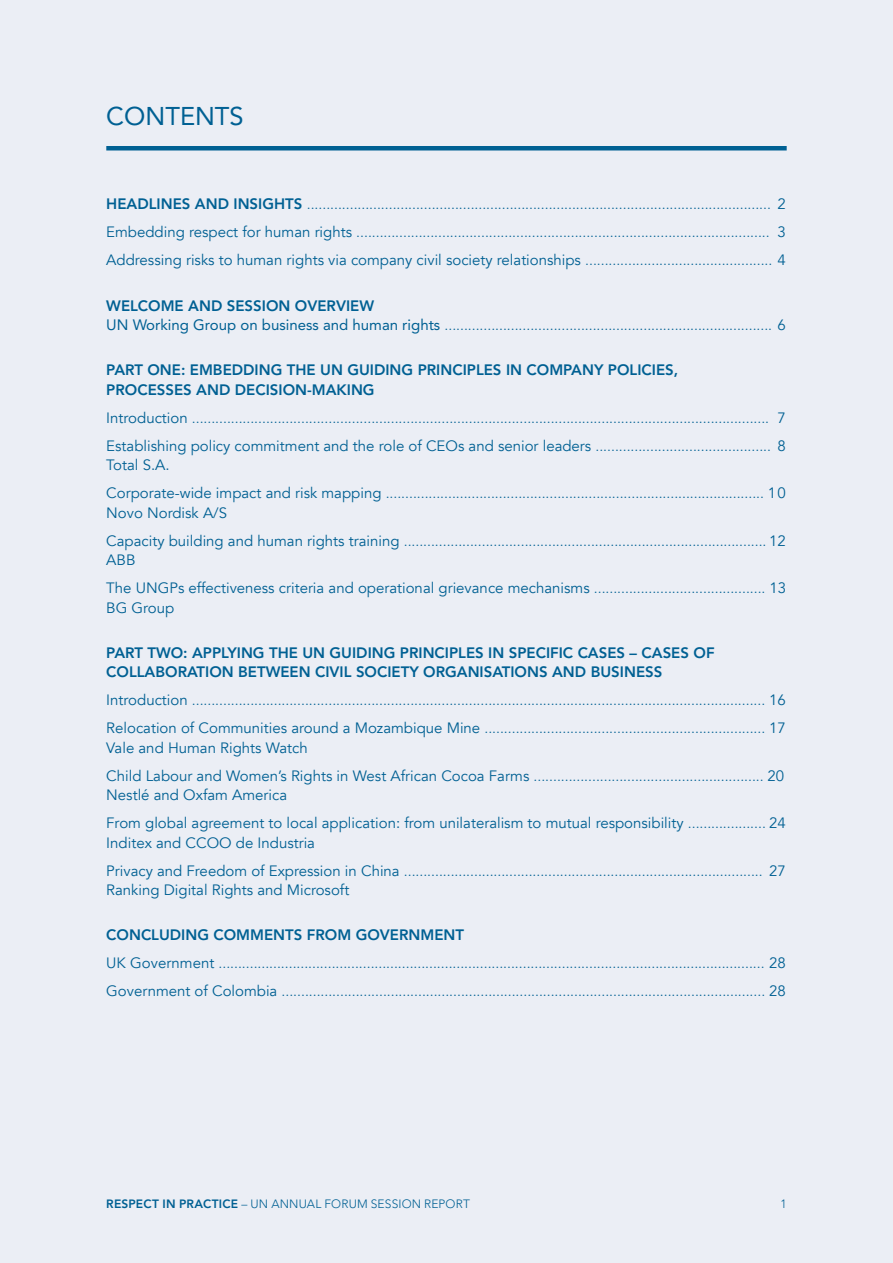
<style>
.page{position:relative;width:893px;height:1263px;background:#ebeef5}
.page>*{position:absolute;margin:0;border:0;box-sizing:border-box;transform-origin:0 0}
.t1{font:25.5px "Avenir LT";color:#006093}
.t2{font:300 15px/28px "Avenir";color:#006093}
.t3{font:15px/28px "Avenir";color:#006093}
.t4{font:800 15px/19.5px "Avenir LT";color:#006093}
.t5{font:300 12px "Avenir LT";letter-spacing:.015em;color:#006093}
.s1{font-family:"Avenir LT";font-weight:800}
.s2{font-weight:400}
.s3{font-family:"Avenir LT";font-weight:400}
.s4{font-weight:300}
.s5{font-weight:800}
</style>
<div class="page">
<hr style="left:106px;top:146px;width:681px;height:4px;background:#006093">
<h1 class="t1" style="left:106px;top:102px;width:139px">CONTENTS</h1>
<p class="t2" style="left:106px;top:190px;width:681px;text-align:justify"><span class="s1">HEADLINES AND INSIGHTS</span> ....................................................................................................................... <span class="s2">2<br>Embedding respect for human rights</span> .......................................................................................................... <span class="s2">3<br>Addressing risks to human rights via company civil society relationships</span> ................................................ <span class="s2">4</span></p>
<p class="t4" style="left:106px;top:296px;width:269px">WELCOME AND SESSION OVERVIEW</p>
<p class="t2" style="left:106px;top:311px;width:681px"><span class="s3">UN Working Group on business and human rights</span> .................................................................................... <span class="s2">6</span></p>
<p class="t4" style="left:106px;top:360px;width:573px">PART ONE: EMBEDDING THE UN GUIDING PRINCIPLES IN COMPANY POLICIES,<br>PROCESSES AND DECISION-MAKING</p>
<p class="t2" style="left:106px;top:403px;width:681px"><span class="s2">Introduction</span> .................................................................................................................................................... <span class="s2">7<br>Establishing policy commitment and the role of CEOs and senior leaders</span> ............................................. <span class="s2">8</span></p>
<p class="t2" style="left:106px;top:451px;width:681px"><span class="s2">Total S.A.<br>Corporate-wide impact and risk mapping</span> ................................................................................................. <span class="s2">10</span></p>
<p class="t2" style="left:106px;top:498px;width:681px"><span class="s2">Novo Nordisk A/S<br>Capacity building and human rights training</span> ............................................................................................. <span class="s2">12</span></p>
<p class="t3" style="left:106px;top:546px;width:681px">ABB<br>The UNGPs effectiveness criteria and operational grievance mechanisms <span class="s4">............................................</span> 13</p>
<p class="t3" style="left:106px;top:594px;width:70px">BG Group</p>
<p class="t4" style="left:106px;top:643px;width:610px">PART TWO: APPLYING THE UN GUIDING PRINCIPLES IN SPECIFIC CASES – CASES OF<br>COLLABORATION BETWEEN CIVIL SOCIETY ORGANISATIONS AND BUSINESS</p>
<p class="t2" style="left:106px;top:686px;width:681px"><span class="s2">Introduction</span> ................................................................................................................................................... <span class="s2">16<br>Relocation of Communities around a Mozambique Mine</span> ........................................................................ <span class="s2">17</span></p>
<p class="t3" style="left:106px;top:734px;width:679px">Vale and Human Rights Watch<br>Child Labour and Women’s Rights in West African Cocoa Farms <span class="s4">...........................................................</span> 20</p>
<p class="t3" style="left:106px;top:781px;width:681px">Nestlé and Oxfam America<br>From global agreement to local application: from unilateralism to mutual responsibility <span class="s4">....................</span> 24</p>
<p class="t2" style="left:106px;top:828px;width:681px"><span class="s2">Inditex and CCOO de Industria<br>Privacy and Freedom of Expression in China</span> ............................................................................................ <span class="s2">27</span></p>
<p class="t3" style="left:106px;top:876px;width:245px">Ranking Digital Rights and Microsoft</p>
<p class="t4" style="left:106px;top:925px;width:359px">CONCLUDING COMMENTS FROM GOVERNMENT</p>
<p class="t2" style="left:106px;top:949px;width:681px"><span class="s2">UK Government</span> ............................................................................................................................................ <span class="s2">28<br>Government of Colombia</span> ............................................................................................................................ <span class="s2">28</span></p>
<p class="t5" style="left:106px;top:1197px;width:365px"><span class="s5">RESPECT IN PRACTICE</span> – UN ANNUAL FORUM SESSION REPORT</p>
<p class="t5" style="left:780px;top:1197px;width:8px">1</p>
</div>
